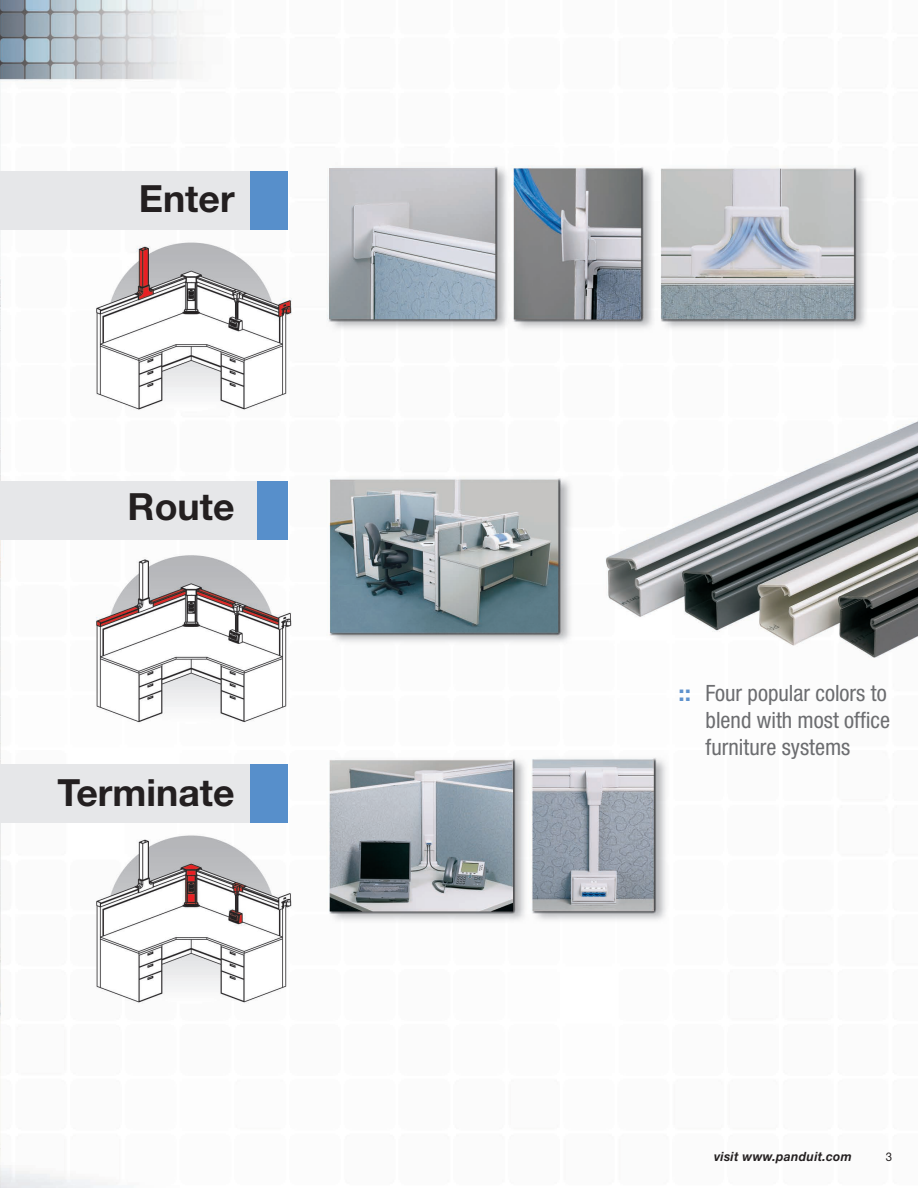
<style>
.page{position:relative;width:918px;height:1188px;background:#fff}
.page>*{position:absolute;margin:0;border:0;box-sizing:border-box;transform-origin:0 0}
.t1{font:700 37.5px "Helvetica Neue LT Std";color:#231f20}
.t2{font:condensed 22.5px/27px "Helvetica Neue LT Std";color:#6c6d70}
.t3{font:italic 700 12.75px "Helvetica Neue LT Std";letter-spacing:.025em;color:#231f20;scale:.95 1}
.t4{font:12px "Helvetica Neue LT Std";color:#231f20;scale:.95 1}
.s1{font-weight:700;font-stretch:normal;color:#5f92cd}
</style>
<div class="page">
<img style="left:0;top:0;width:918px;height:1188px">
<div style="left:0;top:171px;width:269px;height:58px;background:#e6e7e9"></div>
<div style="left:250px;top:171px;width:38px;height:58px;background:#578fcb"></div>
<div style="left:0;top:481px;width:272px;height:58px;background:#e6e7e9"></div>
<div style="left:257px;top:481px;width:31px;height:58px;background:#578fcb"></div>
<div style="left:0;top:764px;width:269px;height:59px;background:#e6e7e9"></div>
<div style="left:250px;top:764px;width:38px;height:59px;background:#578fcb"></div>
<h1 class="t1" style="left:139px;top:176px;width:97px">Enter</h1>
<h1 class="t1" style="left:128px;top:484px;width:108px">Route</h1>
<h1 class="t1" style="left:58px;top:769px;width:178px">Terminate</h1>
<p class="t2" style="left:706px;top:680px;width:186px;text-indent:-27px"><span class="s1">::</span> Four popular colors to blend with most office furniture systems</p>
<p class="t3" style="left:714px;top:1148px;width:146px">visit www.panduit.com</p>
<p class="t4" style="left:886px;top:1149px;width:8px">3</p>
</div>
